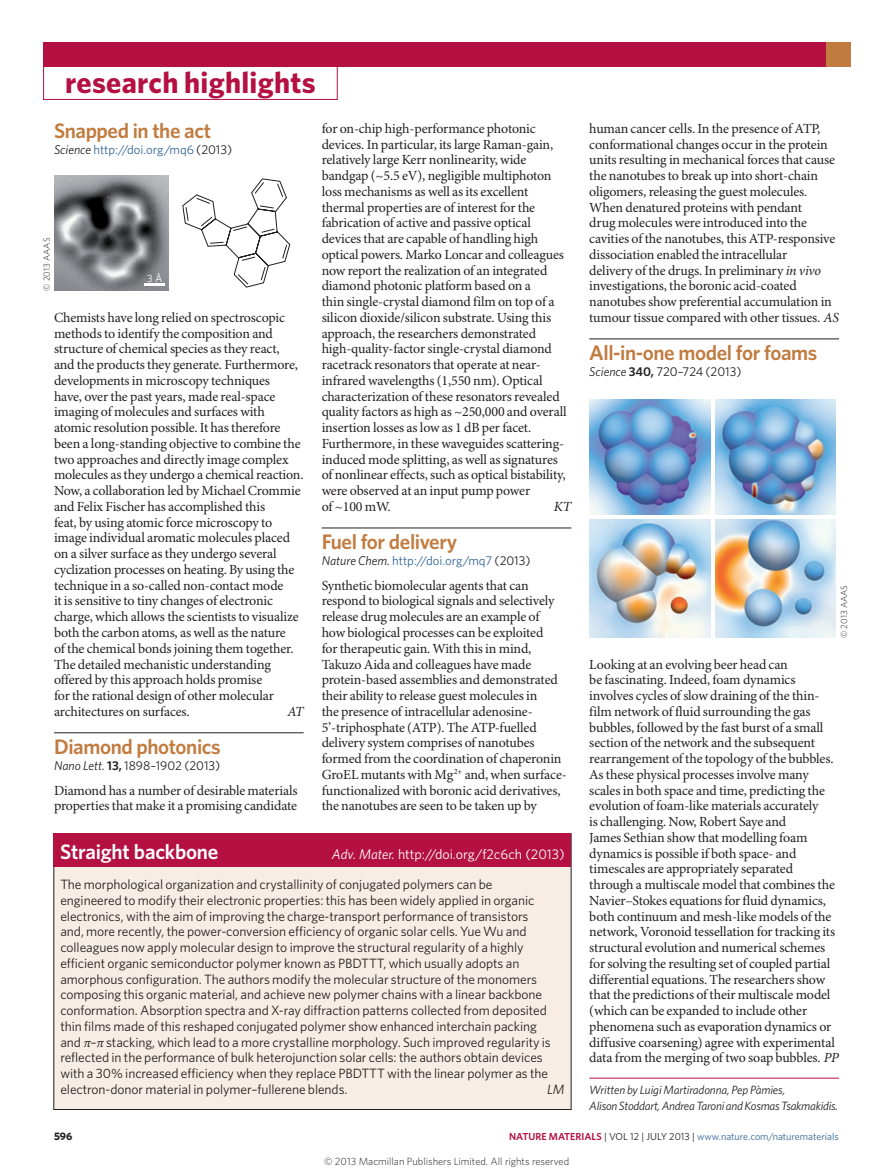
<style>
.page{position:relative;width:893px;height:1174px;background:#fff}
.page>*{position:absolute;margin:0;border:0;box-sizing:border-box;transform-origin:0 0}
.t1{font:700 30px "Whitney";letter-spacing:.01em;color:#b41142}
.Title_w_rule{font:600 21px "Whitney";letter-spacing:-.02em;color:#c17b3f}
.RH_box_title{font:600 21px "Whitney";letter-spacing:-.01em;color:#fff}
.Title{font:600 21px "Whitney";letter-spacing:-.02em;color:#c17b3f}
.Body_first{font:13.95px/15.8px "Minion Pro";letter-spacing:-.01em;color:#231f20}
.RH_box_title-2{font:13.95px "Whitney";color:#fff}
.Body_first-2{font:italic 13.95px "Minion Pro";color:#231f20}
.Box_body_first{font:13.5px/15.8px "Whitney";letter-spacing:-.005em;color:#231f20}
.Box_body_first-2{font:italic 13.5px "Whitney";color:#231f20}
.Journal_DOI_ref{font:12.75px "Whitney";color:#369}
.Journal_DOI_ref-2{font:12.75px "Whitney";color:#231f20}
.Author_information{font:italic 12px/15.8px "Whitney";letter-spacing:-.02em;color:#231f20}
.t2{font:700 10.8px "Whitney";color:#231f20}
.t3{font:300 10.5px "Whitney";color:#231f20}
.t4{font:10.5px "Whitney";color:#fff}
.t5{font:10.2px "Whitney";color:#369}
.Picture_credit{font:300 9px "Whitney";color:#231f20}
.s1{font-style:italic;color:#231f20}
.s2{color:#231f20}
.s3{font-style:italic}
.s4{font-weight:600}
.s5{font-family:"Minion Pro";font-style:italic}
.s6{font-weight:600;color:#b41142}
</style>
<div class="page">
<div style="left:43px;top:66px;width:295px;height:34px;border:1px solid #b41142"></div>
<div style="left:43px;top:43px;width:806px;height:24px;background:#b41142"></div>
<div style="left:826px;top:43px;width:24px;height:24px;background:#c17b3f"></div>
<hr style="left:54px;top:732px;width:250px;height:1px;background:#231f20">
<hr style="left:322px;top:528px;width:249px;height:1px;background:#231f20">
<hr style="left:589px;top:339px;width:250px;height:1px;background:#231f20">
<hr style="left:589px;top:1078px;width:250px;height:1px;background:#b41142">
<div style="left:54px;top:833px;width:517px;height:276px;background:#f7ede4"></div>
<div style="left:54px;top:833px;width:517px;height:34px;background:#b41142"></div>
<svg style="left:182px;top:178px;width:108px;height:110px"></svg>
<img style="left:54px;top:176px;width:115px;height:114px">
<hr style="left:144px;top:283px;width:21px;height:2px;background:#fff">
<img style="left:589px;top:399px;width:247px;height:238px">
<hr style="left:589px;top:515px;width:248px;height:3px;background:#fff">
<hr style="left:711px;top:399px;width:3px;height:238px;background:#fff">
<p class="t1" style="left:65px;top:62px;width:252px">research highlights</p>
<p class="Title" style="left:54px;top:117px;width:159px">Snapped in the act</p>
<p class="Journal_DOI_ref" style="left:54px;top:141px;width:180px"><span class="s1">Science</span> http://doi.org/mq6 <span class="s2">(2013)</span></p>
<p class="Body_first" style="left:322px;top:121px;width:247px">for on-chip high-performance photonic devices. In particular, its large Raman-gain, relatively large Kerr nonlinearity, wide bandgap (~5.5 eV), negligible multiphoton loss mechanisms as well as its excellent thermal properties are of interest for the fabrication of active and passive optical devices that are capable of handling high optical powers. Marko Loncar and colleagues now report the realization of an integrated diamond photonic platform based on a<br>thin single-crystal diamond film on top of a silicon dioxide/silicon substrate. Using this approach, the researchers demonstrated high-quality-factor single-crystal diamond racetrack resonators that operate at near&shy;infrared wavelengths (1,550 nm). Optical characterization of these resonators revealed quality factors as high as ~250,000 and overall insertion losses as low as 1 dB per facet.<br>Furthermore, in these waveguides scattering&shy;induced mode splitting, as well as signatures of nonlinear effects, such as optical bistability, were observed at an input pump power<br>of ~100 mW.</p>
<p class="Picture_credit" style="left:41px;top:291px;width:55px;rotate:-90deg">© 2013 AAAS</p>
<p class="t4" style="left:147px;top:271px;width:17px">3 Å</p>
<p class="Body_first" style="left:54px;top:310px;width:251px">Chemists have long relied on spectroscopic methods to identify the composition and structure of chemical species as they react, and the products they generate. Furthermore, developments in microscopy techniques<br>have, over the past years, made real-space imaging of molecules and surfaces with atomic resolution possible. It has therefore been a long-standing objective to combine the two approaches and directly image complex molecules as they undergo a chemical reaction.<br>Now, a collaboration led by Michael Crommie and Felix Fischer has accomplished this<br>feat, by using atomic force microscopy to image individual aromatic molecules placed on a silver surface as they undergo several cyclization processes on heating. By using the technique in a so-called non-contact mode<br>it is sensitive to tiny changes of electronic charge, which allows the scientists to visualize both the carbon atoms, as well as the nature<br>of the chemical bonds joining them together.<br>The detailed mechanistic understanding offered by this approach holds promise<br>for the rational design of other molecular architectures on surfaces.</p>
<p class="Body_first-2" style="left:554px;top:498px;width:19px">KT</p>
<p class="Title_w_rule" style="left:322px;top:528px;width:137px">Fuel for delivery</p>
<p class="Journal_DOI_ref" style="left:322px;top:552px;width:210px"><span class="s1">Nature Chem.</span> http://doi.org/mq7 <span class="s2">(2013)</span></p>
<p class="Body_first" style="left:322px;top:578px;width:247px">Synthetic biomolecular agents that can respond to biological signals and selectively release drug molecules are an example of<br>how biological processes can be exploited<br>for therapeutic gain. With this in mind, Takuzo Aida and colleagues have made protein-based assemblies and demonstrated their ability to release guest molecules in<br>the presence of intracellular adenosine-5’-triphosphate (ATP). The ATP-fuelled delivery system comprises of nanotubes formed from the coordination of chaperonin GroEL mutants with Mg<sup>2+</sup> and, when surface&shy;functionalized with boronic acid derivatives, the nanotubes are seen to be taken up by</p>
<p class="Body_first-2" style="left:287px;top:703px;width:18px">AT</p>
<p class="Title_w_rule" style="left:54px;top:733px;width:168px">Diamond photonics</p>
<p class="Journal_DOI_ref-2" style="left:54px;top:757px;width:168px"><span class="s3">Nano Lett.</span> <span class="s4">13,</span> 1898–1902 (2013)</p>
<p class="Body_first" style="left:54px;top:782px;width:245px">Diamond has a number of desirable materials properties that make it a promising candidate</p>
<p class="RH_box_title" style="left:60px;top:837px;width:160px">Straight backbone</p>
<p class="RH_box_title-2" style="left:332px;top:844px;width:234px"><span class="s3">Adv. Mater.</span> http://doi.org/f2c6ch (2013)</p>
<p class="Box_body_first" style="left:60px;top:876px;width:492px">The morphological organization and crystallinity of conjugated polymers can be engineered to modify their electronic properties: this has been widely applied in organic electronics, with the aim of improving the charge-transport performance of transistors and, more recently, the power-conversion efficiency of organic solar cells. Yue Wu and colleagues now apply molecular design to improve the structural regularity of a highly efficient organic semiconductor polymer known as PBDTTT, which usually adopts an amorphous configuration. The authors modify the molecular structure of the monomers composing this organic material, and achieve new polymer chains with a linear backbone conformation. Absorption spectra and X-ray diffraction patterns collected from deposited thin films made of this reshaped conjugated polymer show enhanced interchain packing and <span class="s5">π</span>–<span class="s5">π</span> stacking, which lead to a more crystalline morphology. Such improved regularity is reflected in the performance of bulk heterojunction solar cells: the authors obtain devices with a 30% increased efficiency when they replace PBDTTT with the linear polymer as the electron-donor material in polymer–fullerene blends.</p>
<p class="Box_body_first-2" style="left:547px;top:1080px;width:19px">LM</p>
<p class="Body_first" style="left:589px;top:121px;width:251px">human cancer cells. In the presence of ATP, conformational changes occur in the protein units resulting in mechanical forces that cause the nanotubes to break up into short-chain oligomers, releasing the guest molecules.<br>When denatured proteins with pendant<br>drug molecules were introduced into the cavities of the nanotubes, this ATP-responsive dissociation enabled the intracellular<br>delivery of the drugs. In preliminary <span class="s3">in vivo </span>investigations, the boronic acid-coated nanotubes show preferential accumulation in tumour tissue compared with other tissues. <span class="s3">AS</span></p>
<p class="Title_w_rule" style="left:589px;top:339px;width:229px">All-in-one model for foams</p>
<p class="Journal_DOI_ref-2" style="left:589px;top:363px;width:154px"><span class="s3">Science</span> <span class="s4">340,</span> 720–724 (2013)</p>
<p class="Picture_credit" style="left:838px;top:638px;width:55px;rotate:-90deg">© 2013 AAAS</p>
<p class="Body_first" style="left:589px;top:656px;width:251px">Looking at an evolving beer head can<br>be fascinating. Indeed, foam dynamics involves cycles of slow draining of the thin&shy;film network of fluid surrounding the gas bubbles, followed by the fast burst of a small section of the network and the subsequent rearrangement of the topology of the bubbles.<br>As these physical processes involve many scales in both space and time, predicting the evolution of foam-like materials accurately<br>is challenging. Now, Robert Saye and<br>James Sethian show that modelling foam dynamics is possible if both space- and timescales are appropriately separated through a multiscale model that combines the Navier–Stokes equations for fluid dynamics, both continuum and mesh-like models of the network, Voronoid tessellation for tracking its structural evolution and numerical schemes for solving the resulting set of coupled partial differential equations. The researchers show that the predictions of their multiscale model (which can be expanded to include other phenomena such as evaporation dynamics or diffusive coarsening) agree with experimental data from the merging of two soap bubbles. <span class="s3">PP</span></p>
<p class="Author_information" style="left:589px;top:1081px;width:250px">Written by Luigi Martiradonna, Pep Pàmies,<br>Alison Stoddart, Andrea Taroni and Kosmas Tsakmakidis.</p>
<p class="t2" style="left:54px;top:1129px;width:20px">596</p>
<p class="t5" style="left:509px;top:1129px;width:331px"><span class="s6">NATURE MATERIALS</span> <span class="s2">| VOL 12 | JULY 2013 |</span> www.nature.com/naturematerials</p>
<p class="t3" style="left:324px;top:1154px;width:247px">© 2013 Macmillan Publishers Limited. All rights reserved</p>
</div>
